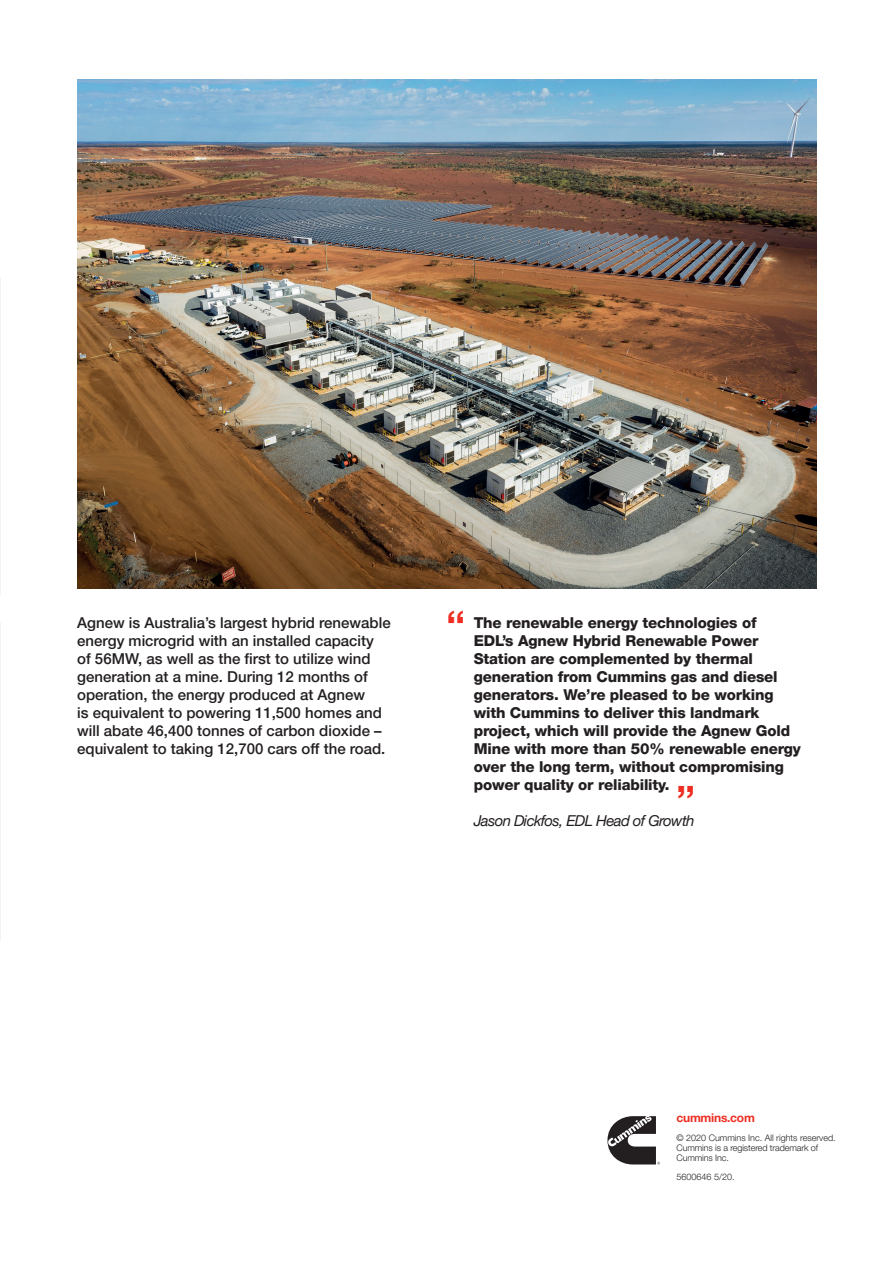
<style>
.page{position:relative;width:893px;height:1263px;background:#fff}
.page>*{position:absolute;margin:0;border:0;box-sizing:border-box;transform-origin:0 0}
.t1{font:500 45px "Helvetica Neue LT Pro";color:#ee2e22}
.t2{font:800 15px/18px "Helvetica Neue LT Pro";letter-spacing:-.01em;color:#231f20}
.t3{font:500 15px/18px "Helvetica Neue LT Pro";color:#231f20}
.t4{font:italic 15px "Helvetica Neue LT Pro";letter-spacing:-.04em;color:#231f20}
.t5{font:700 12px "Helvetica Neue LT Pro";letter-spacing:-.02em;color:#ee2e22}
.t6{font:300 9px/9.8px "Helvetica Neue LT Pro";letter-spacing:-.01em;color:#231f20}
</style>
<div class="page">
<img style="left:0;top:277px;width:1px;height:319px">
<img style="left:0;top:622px;width:1px;height:319px">
<svg style="left:607px;top:1116px;width:53px;height:48px"></svg>
<img style="left:77px;top:80px;width:739px;height:508px">
<h1 class="t1" style="left:446px;top:600px;width:21px">“</h1>
<p class="t3" style="left:77px;top:614px;width:315px">Agnew is Australia’s largest hybrid renewable energy microgrid with an installed capacity of 56MW, as well as the first to utilize wind generation at a mine. During 12 months of operation, the energy produced at Agnew<br>is equivalent to powering 11,500 homes and will abate 46,400 tonnes of carbon dioxide – equivalent to taking 12,700 cars off the road.</p>
<p class="t2" style="left:474px;top:614px;width:329px">The renewable energy technologies of<br>EDL’s Agnew Hybrid Renewable Power Station are complemented by thermal generation from Cummins gas and diesel generators. We’re pleased to be working with Cummins to deliver this landmark project, which will provide the Agnew Gold Mine with more than 50% renewable energy over the long term, without compromising power quality or reliability.</p>
<p class="t4" style="left:474px;top:812px;width:222px">Jason Dickfos, EDL Head of Growth</p>
<h1 class="t1" style="left:696px;top:809px;width:21px;rotate:-180deg">“</h1>
<p class="t5" style="left:676px;top:1110px;width:80px">cummins.com</p>
<p class="t6" style="left:676px;top:1133px;width:161px">© 2020 Cummins Inc. All rights reserved.<br>Cummins is a registered trademark of<br>Cummins Inc.</p>
<p class="t6" style="left:676px;top:1172px;width:60px">5600646 5/20.</p>
</div>
